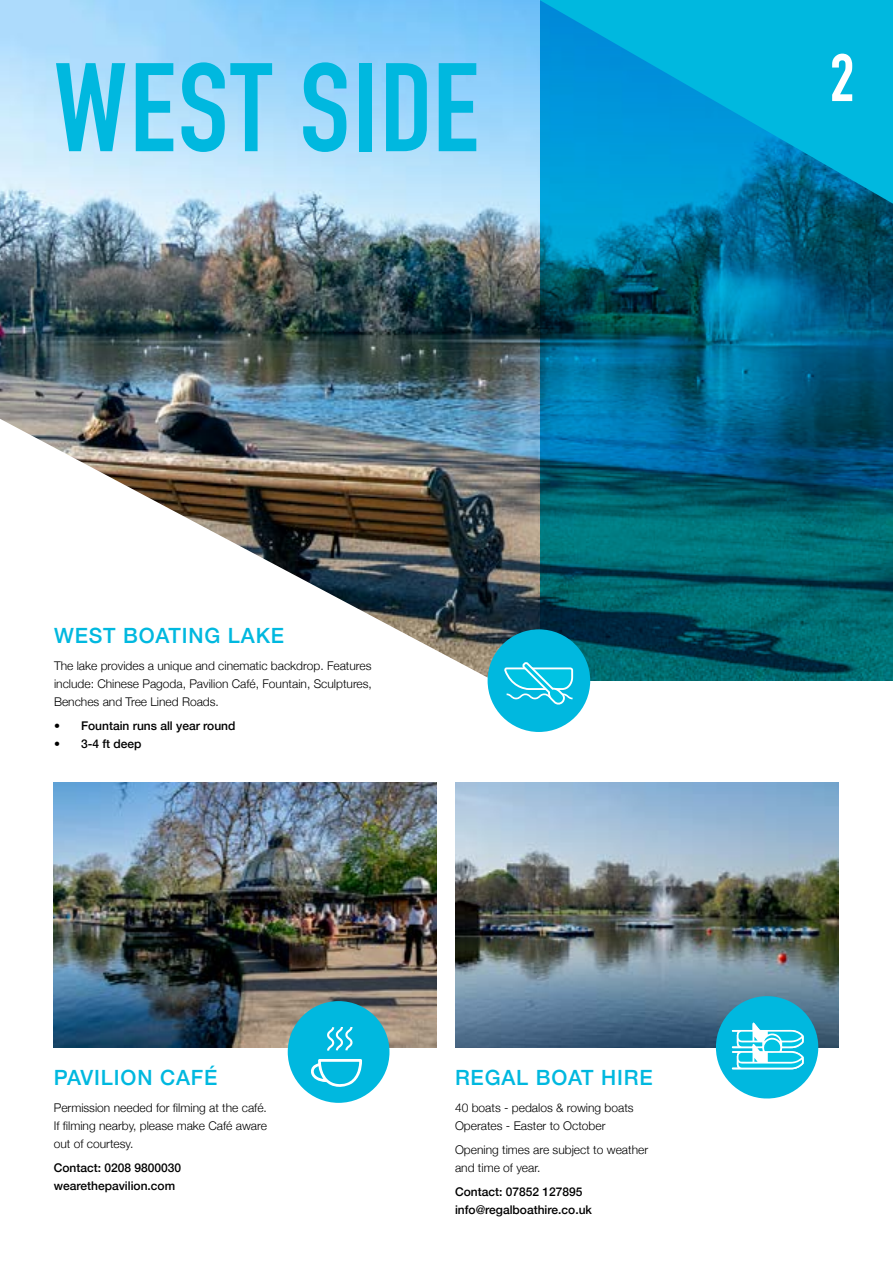
<style>
.page{position:relative;width:893px;height:1263px;background:#fff}
.page>*{position:absolute;margin:0;border:0;box-sizing:border-box;transform-origin:0 0}
.t1{font:700 123.6px "DIN Condensed";letter-spacing:.02em;color:#00b8df}
.t2{font:700 66px "DIN Condensed";color:#fff}
.t3{font:500 21px "Helvetica Neue";letter-spacing:.04em;color:#00b8df}
.t4{font:300 12px/18px "Helvetica Neue";color:#000}
.t5{font:500 12px/18px "Helvetica Neue";color:#000}
</style>
<div class="page">
<img style="left:0;top:0;width:540px;height:419px">
<img style="left:54px;top:782px;width:382px;height:265px">
<img style="left:455px;top:782px;width:383px;height:265px">
<img style="left:1px;top:419px;width:591px;height:313px">
<svg style="left:540px;top:0;width:353px;height:680px;background:#007496"></svg>
<div style="left:488px;top:629px;width:102px;height:103px;background:#00b8df;border-radius:50%"></div>
<svg style="left:504px;top:662px;width:70px;height:43px"></svg>
<div style="left:288px;top:1001px;width:101px;height:102px;background:#00b8df;border-radius:50%"></div>
<svg style="left:311px;top:1059px;width:51px;height:28px"></svg>
<svg style="left:327px;top:1027px;width:26px;height:24px"></svg>
<svg style="left:713px;top:993px;width:108px;height:106px"></svg>
<h1 class="t1" style="left:54px;top:25px;width:426px">WEST SIDE</h1>
<h2 class="t2" style="left:830px;top:34px;width:26px">2</h2>
<h3 class="t3" style="left:54px;top:619px;width:232px">WEST BOATING LAKE</h3>
<p class="t4" style="left:54px;top:656px;width:319px;text-align:justify">The lake provides a unique and cinematic backdrop. Features include: Chinese Pagoda, Pavilion Café, Fountain, Sculptures, Benches and Tree Lined Roads.</p>
<p class="t5" style="left:54px;top:716px;width:183px">• Fountain runs all year round</p>
<p class="t5" style="left:54px;top:734px;width:89px">• 3-4 ft deep</p>
<h3 class="t3" style="left:54px;top:1061px;width:165px">PAVILION CAFÉ</h3>
<p class="t4" style="left:54px;top:1098px;width:215px;text-align:justify">Permission needed for filming at the café.<br>If filming nearby, please make Café aware out of courtesy.</p>
<p class="t5" style="left:54px;top:1158px;width:129px">Contact: 0208 9800030 wearethepavilion.com</p>
<h3 class="t3" style="left:455px;top:1061px;width:199px">REGAL BOAT HIRE</h3>
<p class="t4" style="left:455px;top:1098px;width:180px">40 boats - pedalos &amp; rowing boats<br>Operates - Easter to October</p>
<p class="t4" style="left:455px;top:1140px;width:195px">Opening times are subject to weather and time of year.</p>
<p class="t5" style="left:455px;top:1182px;width:139px">Contact: 07852 127895 info@regalboathire.co.uk</p>
</div>
